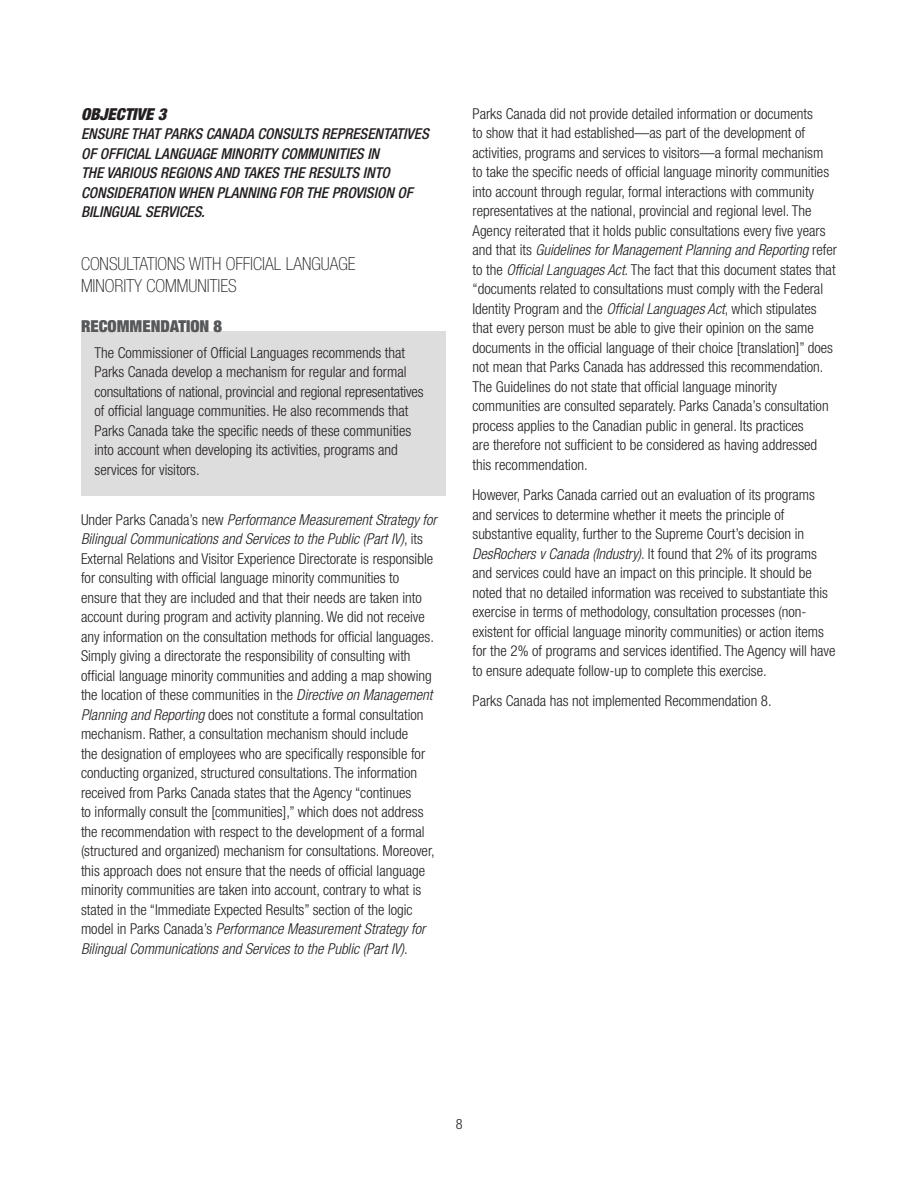
<style>
.page{position:relative;width:918px;height:1188px;background:#fff}
.page>*{position:absolute;margin:0;border:0;box-sizing:border-box;transform-origin:0 0}
.sous-titre{font:100 condensed 18px/21.6px "Helvetica Neue LT Std";color:#231f20}
.Recomm{font:900 condensed 16.5px "Helvetica Neue LT Std";color:#57585a}
.Objectifs{font:italic 900 condensed 16.5px "Helvetica Neue LT Std";color:#231f20}
.main_texte{font:300 condensed 15px/19.5px "Helvetica Neue LT Std";color:#231f20}
.text_recomm{font:300 condensed 15px/19.5px "Helvetica Neue LT Std";color:#231f20}
.Objectifs-2{font:italic 500 condensed 15px/19.5px "Helvetica Neue LT Std";color:#231f20}
.t1{font:300 condensed 14.25px "Helvetica Neue LT Std";color:#231f20}
.s1{font-style:italic}
</style>
<div class="page">
<div style="left:81px;top:331px;width:365px;height:165px;background:#dedddd"></div>
<p class="Objectifs" style="left:81px;top:104px;width:87px">OBJECTIVE 3</p>
<p class="Objectifs-2" style="left:81px;top:124px;width:349px">ENSURE THAT PARKS CANADA CONSULTS REPRESENTATIVES OF OFFICIAL LANGUAGE MINORITY COMMUNITIES IN<br>THE VARIOUS REGIONS AND TAKES THE RESULTS INTO CONSIDERATION WHEN PLANNING FOR THE PROVISION OF BILINGUAL SERVICES.</p>
<p class="sous-titre" style="left:81px;top:253px;width:276px">CONSULTATIONS WITH OFFICIAL LANGUAGE<br>MINORITY COMMUNITIES</p>
<p class="Recomm" style="left:81px;top:315px;width:143px">RECOMMENDATION 8</p>
<p class="text_recomm" style="left:94px;top:343px;width:331px">The Commissioner of Official Languages recommends that Parks Canada develop a mechanism for regular and formal consultations of national, provincial and regional representatives of official language communities. He also recommends that Parks Canada take the specific needs of these communities into account when developing its activities, programs and services for visitors.</p>
<p class="main_texte" style="left:81px;top:509px;width:357px">Under Parks Canada’s new <span class="s1">Performance Measurement Strategy for Bilingual Communications and Services to the Public (Part IV)</span>, its External Relations and Visitor Experience Directorate is responsible for consulting with official language minority communities to ensure that they are included and that their needs are taken into account during program and activity planning. We did not receive any information on the consultation methods for official languages.<br>Simply giving a directorate the responsibility of consulting with official language minority communities and adding a map showing the location of these communities in the <span class="s1">Directive on Management Planning and Reporting</span> does not constitute a formal consultation mechanism. Rather, a consultation mechanism should include<br>the designation of employees who are specifically responsible for conducting organized, structured consultations. The information received from Parks Canada states that the Agency “continues<br>to informally consult the [communities],” which does not address the recommendation with respect to the development of a formal (structured and organized) mechanism for consultations. Moreover, this approach does not ensure that the needs of official language minority communities are taken into account, contrary to what is stated in the “Immediate Expected Results” section of the logic model in Parks Canada’s <span class="s1">Performance Measurement Strategy for Bilingual Communications and Services to the Public (Part IV)</span>.</p>
<p class="main_texte" style="left:472px;top:104px;width:366px">Parks Canada did not provide detailed information or documents<br>to show that it had established—as part of the development of activities, programs and services to visitors—a formal mechanism to take the specific needs of official language minority communities into account through regular, formal interactions with community representatives at the national, provincial and regional level. The Agency reiterated that it holds public consultations every five years and that its <span class="s1">Guidelines for Management Planning and Reporting</span> refer to the <span class="s1">Official Languages Act</span>. The fact that this document states that “documents related to consultations must comply with the Federal Identity Program and the <span class="s1">Official Languages Act</span>, which stipulates that every person must be able to give their opinion on the same documents in the official language of their choice [translation]” does not mean that Parks Canada has addressed this recommendation.<br>The Guidelines do not state that official language minority communities are consulted separately. Parks Canada’s consultation process applies to the Canadian public in general. Its practices<br>are therefore not sufficient to be considered as having addressed this recommendation.</p>
<p class="main_texte" style="left:472px;top:485px;width:364px">However, Parks Canada carried out an evaluation of its programs and services to determine whether it meets the principle of substantive equality, further to the Supreme Court’s decision in <span class="s1">DesRochers v Canada (Industry)</span>. It found that 2% of its programs and services could have an impact on this principle. It should be noted that no detailed information was received to substantiate this exercise in terms of methodology, consultation processes (non&shy;existent for official language minority communities) or action items for the 2% of programs and services identified. The Agency will have to ensure adequate follow-up to complete this exercise.</p>
<p class="main_texte" style="left:472px;top:691px;width:301px">Parks Canada has not implemented Recommendation 8.</p>
<p class="t1" style="left:456px;top:1116px;width:8px">8</p>
</div>
